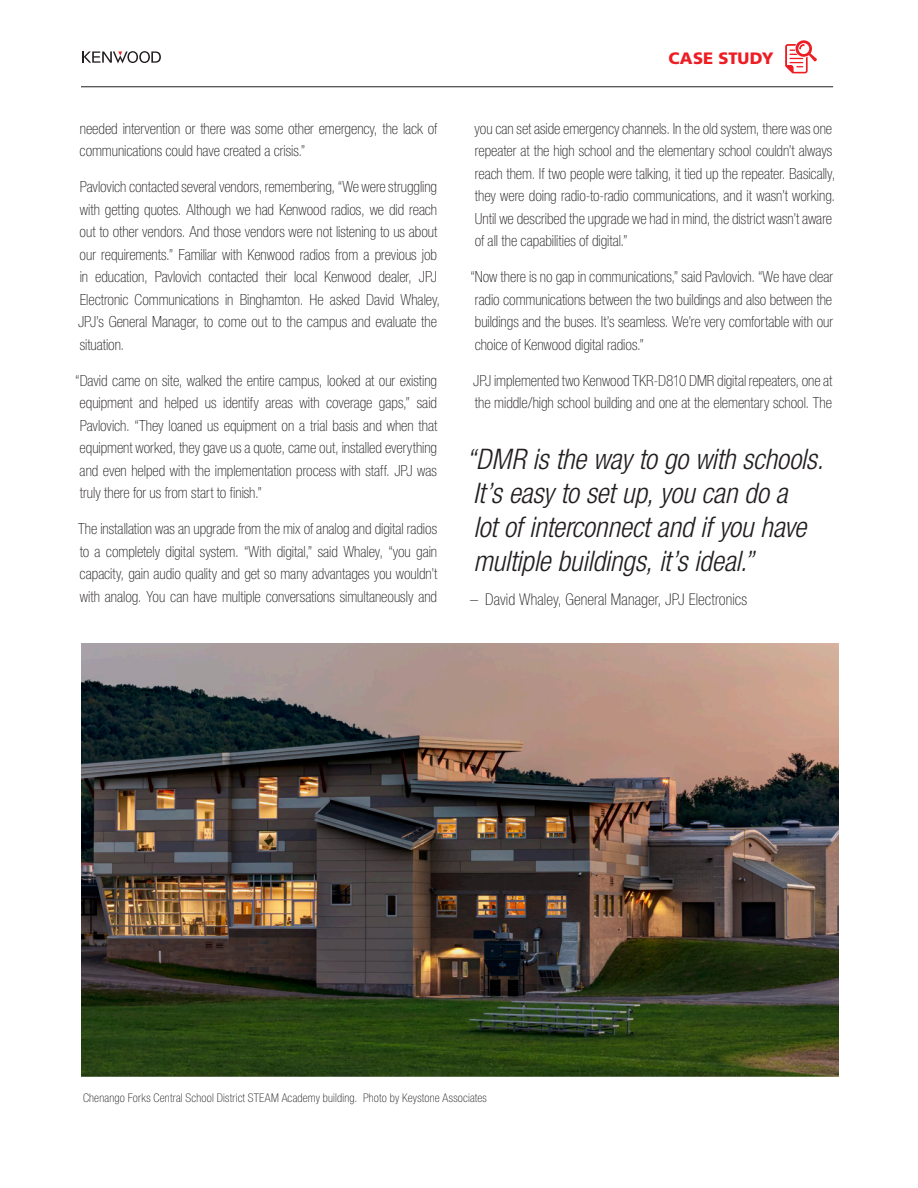
<style>
.page{position:relative;width:918px;height:1188px;background:#fff}
.page>*{position:absolute;margin:0;border:0;box-sizing:border-box;transform-origin:0 0}
.t1{font:italic 300 condensed 28.35px/34px "Helvetica Neue";letter-spacing:-.005em;color:#231f20}
.t2{font:900 16.5px "Frutiger";letter-spacing:.01em;color:#ee1d23}
.t3{font:100 condensed 16.2px "Helvetica Neue";letter-spacing:.005em;color:#231f20}
.t4{font:100 condensed 15.3px/22.5px "Helvetica Neue";letter-spacing:-.005em;color:#231f20}
.t5{font:100 condensed 12px "Helvetica Neue";letter-spacing:.015em;color:#231f20}
</style>
<div class="page">
<hr style="left:81px;top:86px;width:752px;height:1px;background:#231f20">
<svg style="left:785px;top:40px;width:32px;height:33px"></svg>
<svg style="left:82px;top:51px;width:79px;height:12px"></svg>
<img style="left:81px;top:644px;width:757px;height:433px">
<p class="t4" style="left:80px;top:117px;width:359px">needed intervention or there was some other emergency, the lack of communications could have created a crisis.”</p>
<p class="t4" style="left:78px;top:176px;width:364px">Pavlovich contacted several vendors, remembering, “We were struggling with getting quotes. Although we had Kenwood radios, we did reach out to other vendors. And those vendors were not listening to us about our requirements.” Familiar with Kenwood radios from a previous job in education, Pavlovich contacted their local Kenwood dealer, JPJ Electronic Communications in Binghamton. He asked David Whaley, JPJ’s General Manager, to come out to the campus and evaluate the situation.</p>
<p class="t4" style="left:75px;top:369px;width:363px;text-align:justify">“David came on site, walked the entire campus, looked at our existing equipment and helped us identify areas with coverage gaps,” said Pavlovich. “They loaned us equipment on a trial basis and when that equipment worked, they gave us a quote, came out, installed everything and even helped with the implementation process with staff. JPJ was truly there for us from start to finish.”</p>
<p class="t4" style="left:78px;top:518px;width:361px;text-align:justify">The installation was an upgrade from the mix of analog and digital radios to a completely digital system. “With digital,” said Whaley, “you gain capacity, gain audio quality and get so many advantages you wouldn’t with analog. You can have multiple conversations simultaneously and</p>
<p class="t2" style="left:669px;top:48px;width:107px">CASE STUDY</p>
<p class="t4" style="left:475px;top:117px;width:362px">you can set aside emergency channels. In the old system, there was one repeater at the high school and the elementary school couldn’t always reach them. If two people were talking, it tied up the repeater. Basically, they were doing radio-to-radio communications, and it wasn’t working.<br>Until we described the upgrade we had in mind, the district wasn’t aware of all the capabilities of digital.”</p>
<p class="t4" style="left:470px;top:266px;width:364px;text-align:justify">“Now there is no gap in communications,” said Pavlovich. “We have clear radio communications between the two buildings and also between the buildings and the buses. It’s seamless. We’re very comfortable with our choice of Kenwood digital radios.”</p>
<p class="t4" style="left:473px;top:369px;width:361px">JPJ implemented two Kenwood TKR-D810 DMR digital repeaters, one at the middle/high school building and one at the elementary school. The</p>
<p class="t1" style="left:466px;top:442px;width:359px">“DMR is the way to go with schools.<br>It’s easy to set up, you can do a<br>lot of interconnect and if you have multiple buildings, it’s ideal.”</p>
<p class="t3" style="left:470px;top:590px;width:279px">– David Whaley, General Manager, JPJ Electronics</p>
<p class="t5" style="left:83px;top:1091px;width:405px">Chenango Forks Central School District STEAM Academy building. Photo by Keystone Associates</p>
</div>
